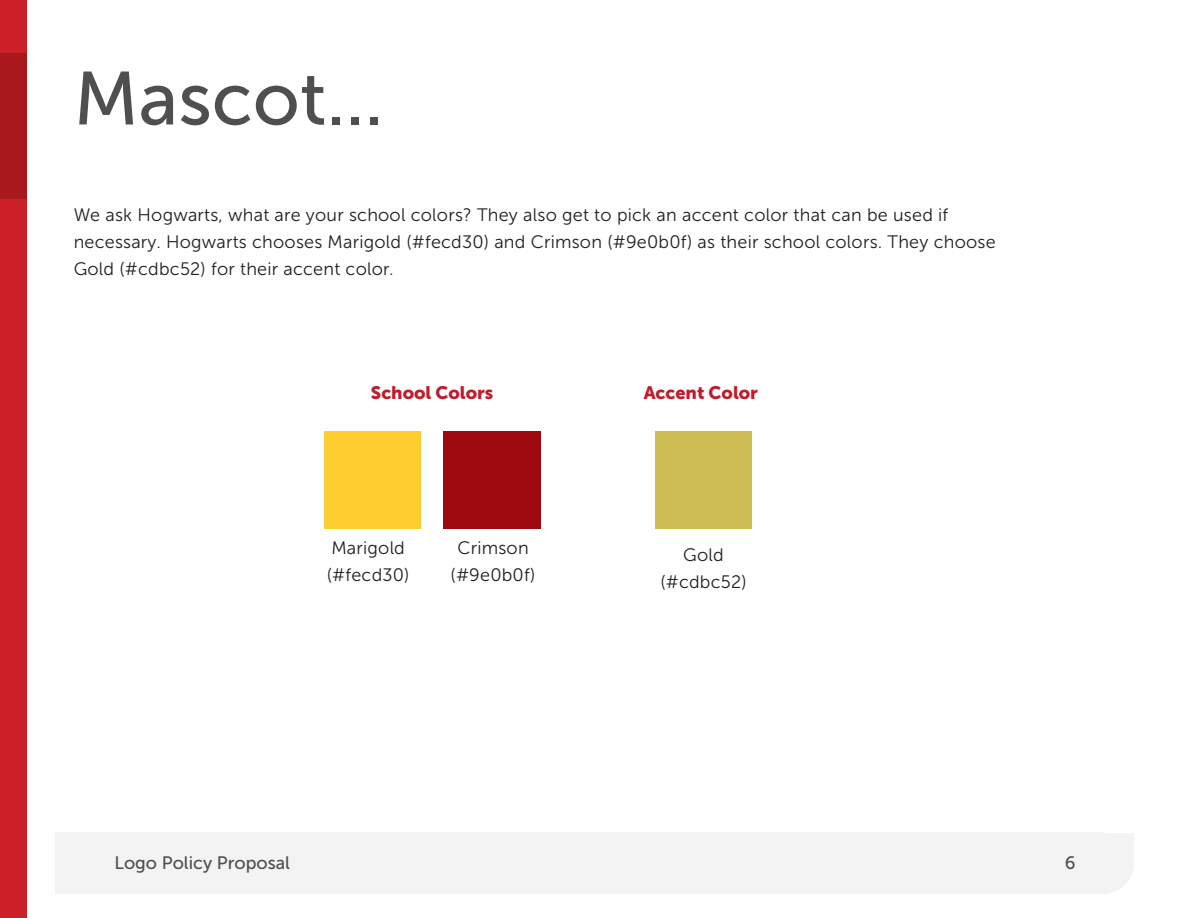
<style>
.page{position:relative;width:1188px;height:918px;background:#fff}
.page>*{position:absolute;margin:0;border:0;box-sizing:border-box;transform-origin:0 0}
.t1{font:75px "Museo Sans 500";color:#4f4f4f}
.t2{font:18px/27px "Museo Sans 300";letter-spacing:.01em;color:#231f20}
.t3{font:18px "Museo Sans 900";color:#be1d2c}
.t4{font:18px "Museo Sans 500";color:#4f4f4f}
</style>
<div class="page">
<div style="left:0;top:0;width:27px;height:918px;background:#cb2027"></div>
<div style="left:0;top:54px;width:27px;height:145px;background:#a8181c"></div>
<div style="left:55px;top:833px;width:1048px;height:61px;background:#f3f3f3"></div>
<div style="left:1073px;top:833px;width:61px;height:61px;background:#f3f3f3;border-radius:50%"></div>
<div style="left:1104px;top:833px;width:30px;height:30px;background:#f3f3f3"></div>
<div style="left:324px;top:432px;width:96px;height:96px;background:#fecd30"></div>
<div style="left:444px;top:432px;width:96px;height:96px;background:#9e0b0f"></div>
<div style="left:655px;top:432px;width:97px;height:96px;background:#cdbc52"></div>
<p class="t1" style="left:74px;top:58px;width:311px">Mascot...</p>
<p class="t2" style="left:74px;top:201px;width:923px">We ask Hogwarts, what are your school colors? They also get to pick an accent color that can be used if necessary. Hogwarts chooses Marigold (#fecd30) and Crimson (#9e0b0f) as their school colors. They choose<br>Gold (#cdbc52) for their accent color.</p>
<p class="t3" style="left:371px;top:382px;width:124px">School Colors</p>
<p class="t3" style="left:644px;top:382px;width:116px">Accent Color</p>
<p class="t2" style="left:327px;top:534px;width:84px">Marigold (#fecd30)</p>
<p class="t2" style="left:451px;top:534px;width:86px;text-align:center">Crimson (#9e0b0f)</p>
<p class="t2" style="left:660px;top:541px;width:88px;text-align:center">Gold (#cdbc52)</p>
<p class="t4" style="left:114px;top:852px;width:177px">Logo Policy Proposal</p>
<p class="t4" style="left:1065px;top:852px;width:12px">6</p>
</div>
